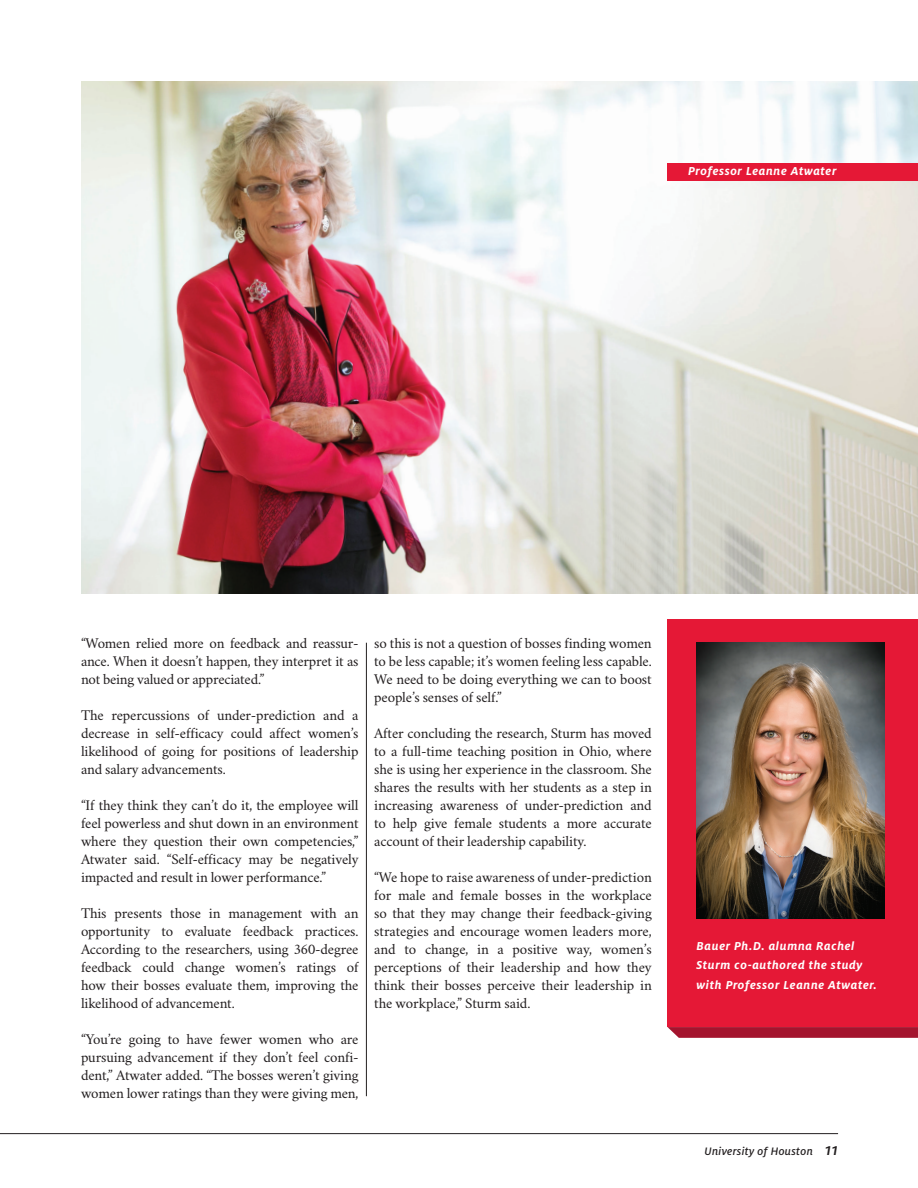
<style>
.page{position:relative;width:918px;height:1188px;background:#fff}
.page>*{position:absolute;margin:0;border:0;box-sizing:border-box;transform-origin:0 0}
.t1{font:15px/18px "Crimson";letter-spacing:-.01em;color:#231f20;text-align:justify}
.t2{font:italic 700 12.75px/19.5px "Milo OT";letter-spacing:.05em;color:#fff}
.t3{font:italic 500 12px "Milo OT";letter-spacing:.025em;color:#231f20}
.s1{font-size:18px}
</style>
<div class="page">
<hr style="left:0;top:1133px;width:838px;height:1px;background:#231f20">
<hr style="left:366px;top:643px;width:1px;height:453px;background:#231f20">
<svg style="left:668px;top:1027px;width:250px;height:11px;background:#a71d36"></svg>
<div style="left:668px;top:620px;width:250px;height:407px;background:#e51836"></div>
<img style="left:81px;top:81px;width:837px;height:513px">
<img style="left:697px;top:643px;width:187px;height:276px">
<div style="left:668px;top:163px;width:250px;height:17px;background:#e51836"></div>
<p class="t2" style="left:688px;top:162px;width:150px">Professor Leanne Atwater</p>
<p class="t1" style="left:81px;top:632px;width:279px">“Women relied more on feedback and reassur&shy;ance. When it doesn’t happen, they interpret it as not being valued or appreciated.”</p>
<p class="t1" style="left:81px;top:704px;width:279px">The repercussions of under-prediction and a decrease in self-efficacy could affect women’s likelihood of going for positions of leadership and salary advancements.</p>
<p class="t1" style="left:81px;top:794px;width:279px">“If they think they can’t do it, the employee will feel powerless and shut down in an environment where they question their own competencies,” Atwater said. “Self-efficacy may be negatively impacted and result in lower performance.”</p>
<p class="t1" style="left:81px;top:902px;width:279px">This presents those in management with an opportunity to evaluate feedback practices.<br>According to the researchers, using 360-degree feedback could change women’s ratings of how their bosses evaluate them, improving the likelihood of advancement.</p>
<p class="t1" style="left:81px;top:1028px;width:279px">“You’re going to have fewer women who are pursuing advancement if they don’t feel confi&shy;dent,” Atwater added. “The bosses weren’t giving women lower ratings than they were giving men,</p>
<p class="t1" style="left:374px;top:632px;width:279px">so this is not a question of bosses finding women to be less capable; it’s women feeling less capable.<br>We need to be doing everything we can to boost people’s senses of self.”</p>
<p class="t1" style="left:374px;top:722px;width:279px">After concluding the research, Sturm has moved to a full-time teaching position in Ohio, where she is using her experience in the classroom. She shares the results with her students as a step in increasing awareness of under-prediction and to help give female students a more accurate account of their leadership capability.</p>
<p class="t1" style="left:374px;top:866px;width:279px">“We hope to raise awareness of under-prediction for male and female bosses in the workplace so that they may change their feedback-giving strategies and encourage women leaders more, and to change, in a positive way, women’s perceptions of their leadership and how they think their bosses perceive their leadership in the workplace,” Sturm said.</p>
<p class="t2" style="left:697px;top:936px;width:182px">Bauer Ph.D. alumna Rachel<br>Sturm co-authored the study with Professor Leanne Atwater.</p>
<p class="t3" style="left:704px;top:1145px;width:135px">University of Houston <span class="s1">11</span></p>
</div>
